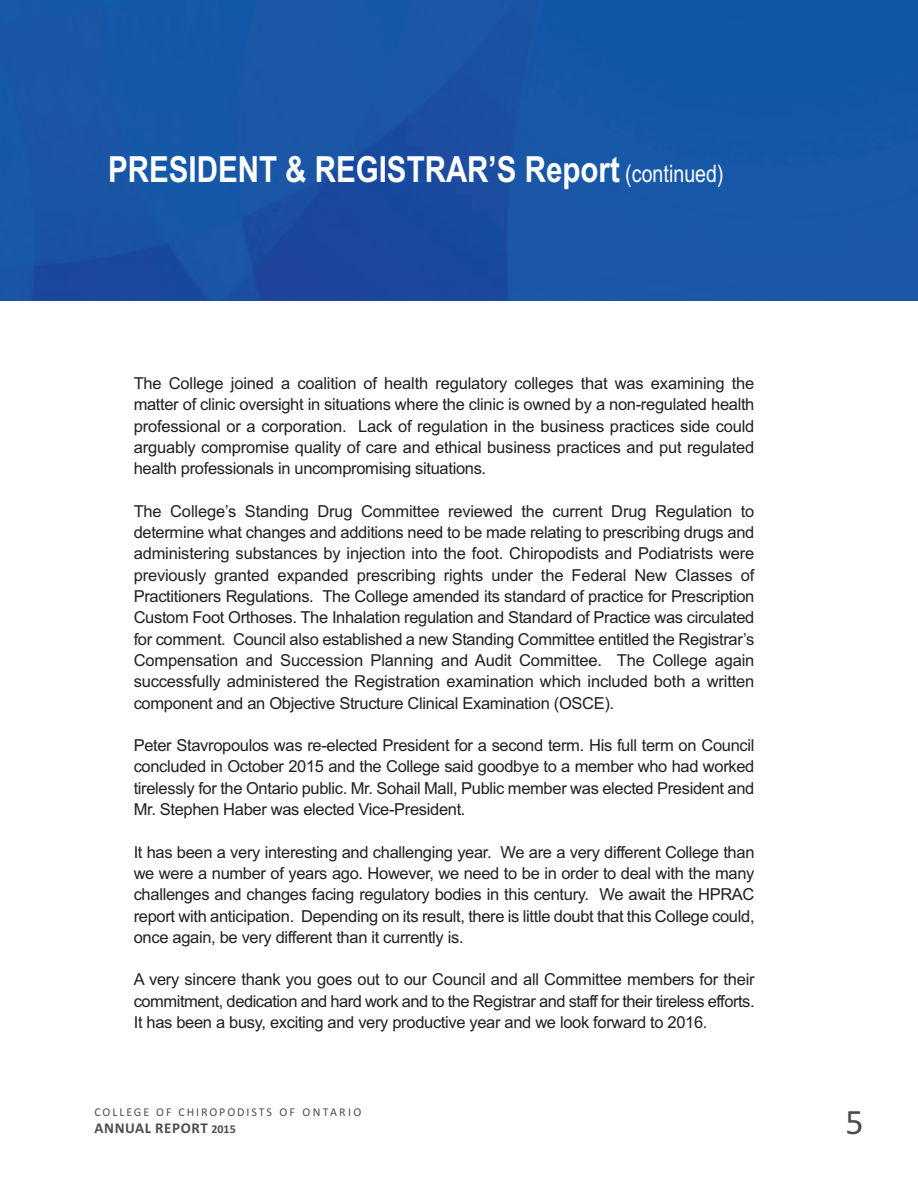
<style>
.page{position:relative;width:918px;height:1188px;background:#fff}
.page>*{position:absolute;margin:0;border:0;box-sizing:border-box;transform-origin:0 0}
.t1{font:700 36px "Arial Narrow";color:#fff}
.t2{font:36px "Calibri";color:#4b4d4e}
.t3{font:16.5px/21.3px "Arial";letter-spacing:-.02em;color:#231f20;text-align:justify}
.t4{font:700 15px "Calibri";letter-spacing:.04em;color:#4b4d4e}
.t5{font:12px "Calibri";letter-spacing:.16em;color:#4b4d4e}
.s1{font-weight:400;font-size:24px}
.s2{font-size:12px}
</style>
<div class="page">
<img style="left:0;top:0;width:918px;height:300px">
<h1 class="t1" style="left:108px;top:148px;width:617px">PRESIDENT &amp; REGISTRAR’S Report <span class="s1">(continued)</span></h1>
<p class="t3" style="left:134px;top:373px;width:622px">The College joined a coalition of health regulatory colleges that was examining the matter of clinic oversight in situations where the clinic is owned by a non-regulated health professional or a corporation. Lack of regulation in the business practices side could arguably compromise quality of care and ethical business practices and put regulated health professionals in uncompromising situations.</p>
<p class="t3" style="left:134px;top:501px;width:622px">The College’s Standing Drug Committee reviewed the current Drug Regulation to determine what changes and additions need to be made relating to prescribing drugs and administering substances by injection into the foot. Chiropodists and Podiatrists were previously granted expanded prescribing rights under the Federal New Classes of Practitioners Regulations. The College amended its standard of practice for Prescription Custom Foot Orthoses. The Inhalation regulation and Standard of Practice was circulated for comment. Council also established a new Standing Committee entitled the Registrar’s Compensation and Succession Planning and Audit Committee. The College again successfully administered the Registration examination which included both a written component and an Objective Structure Clinical Examination (OSCE).</p>
<p class="t3" style="left:134px;top:735px;width:622px">Peter Stavropoulos was re-elected President for a second term. His full term on Council concluded in October 2015 and the College said goodbye to a member who had worked tirelessly for the Ontario public. Mr. Sohail Mall, Public member was elected President and Mr. Stephen Haber was elected Vice-President.</p>
<p class="t3" style="left:134px;top:841px;width:622px">It has been a very interesting and challenging year. We are a very different College than we were a number of years ago. However, we need to be in order to deal with the many challenges and changes facing regulatory bodies in this century. We await the HPRAC report with anticipation. Depending on its result, there is little doubt that this College could, once again, be very different than it currently is.</p>
<p class="t3" style="left:134px;top:969px;width:622px">A very sincere thank you goes out to our Council and all Committee members for their commitment, dedication and hard work and to the Registrar and staff for their tireless efforts.<br>It has been a busy, exciting and very productive year and we look forward to 2016.</p>
<p class="t5" style="left:94px;top:1105px;width:269px">COLLEGE OF CHIROPODISTS OF ONTARIO</p>
<p class="t4" style="left:95px;top:1119px;width:143px">ANNUAL REPORT <span class="s2">2015</span></p>
<h1 class="t2" style="left:846px;top:1100px;width:20px">5</h1>
</div>
